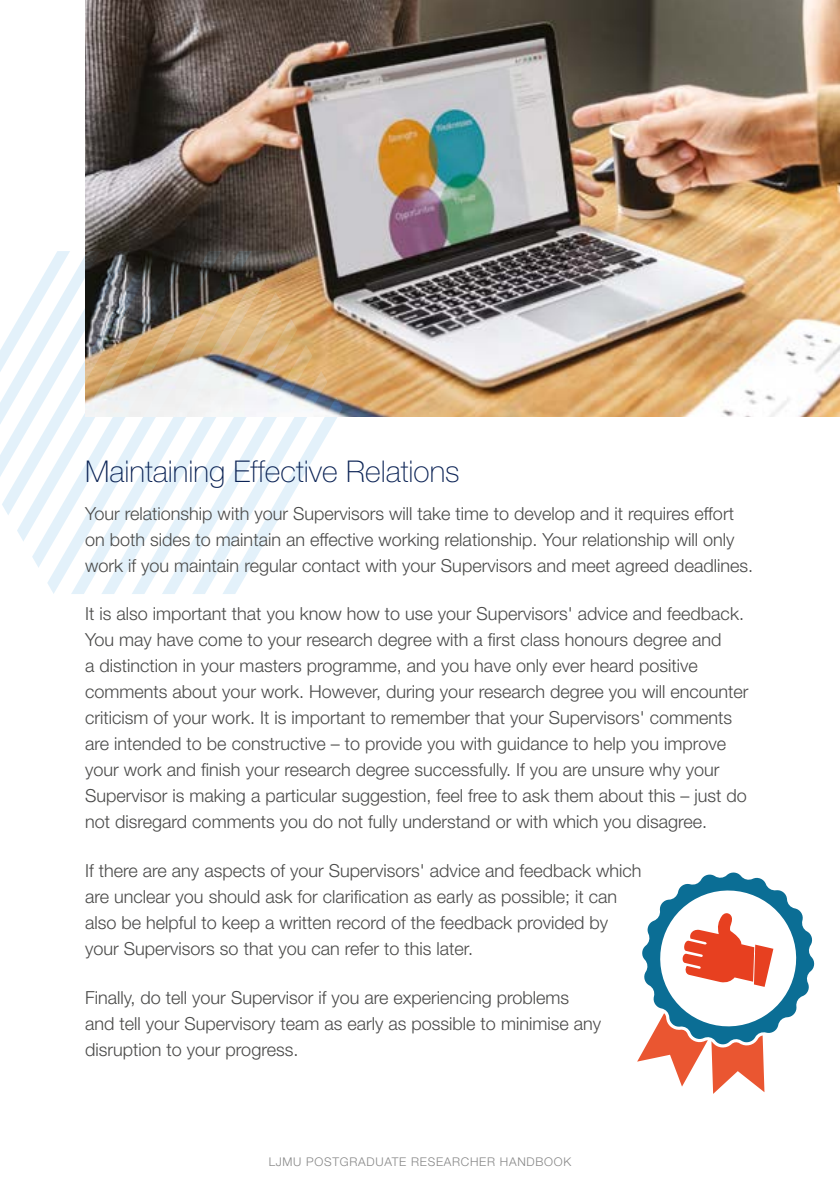
<style>
.page{position:relative;width:840px;height:1191px;background:#fff}
.page>*{position:absolute;margin:0;border:0;box-sizing:border-box;transform-origin:0 0}
.t1{font:100 30px "Helvetica Neue LT Std";color:#0b2355}
.t2{font:300 18px/26px "Helvetica Neue LT Std";color:#4a4a49}
.t3{font:300 12px "Helvetica Neue LT Std";letter-spacing:.06em;color:#878787}
</style>
<div class="page">
<img style="left:85px;top:0;width:754px;height:417px">
<svg style="left:637px;top:872px;width:178px;height:222px"></svg>
<svg style="left:0;top:318px;width:19px;height:215px"></svg>
<svg style="left:19px;top:278px;width:23px;height:290px"></svg>
<svg style="left:42px;top:251px;width:22px;height:343px"></svg>
<svg style="left:64px;top:251px;width:23px;height:343px"></svg>
<svg style="left:87px;top:251px;width:23px;height:343px"></svg>
<img style="left:110px;top:251px;width:22px;height:343px">
<svg style="left:132px;top:251px;width:23px;height:343px"></svg>
<svg style="left:155px;top:251px;width:23px;height:343px"></svg>
<svg style="left:178px;top:251px;width:22px;height:343px"></svg>
<svg style="left:200px;top:251px;width:23px;height:343px"></svg>
<svg style="left:223px;top:251px;width:23px;height:343px"></svg>
<svg style="left:246px;top:251px;width:105px;height:324px"></svg>
<h1 class="t1" style="left:85px;top:454px;width:376px">Maintaining Effective Relations</h1>
<p class="t2" style="left:85px;top:500px;width:669px">Your relationship with your Supervisors will take time to develop and it requires effort on both sides to maintain an effective working relationship. Your relationship will only work if you maintain regular contact with your Supervisors and meet agreed deadlines.</p>
<p class="t2" style="left:85px;top:600px;width:664px">It is also important that you know how to use your Supervisors' advice and feedback.<br>You may have come to your research degree with a first class honours degree and<br>a distinction in your masters programme, and you have only ever heard positive comments about your work. However, during your research degree you will encounter criticism of your work. It is important to remember that your Supervisors' comments are intended to be constructive – to provide you with guidance to help you improve your work and finish your research degree successfully. If you are unsure why your Supervisor is making a particular suggestion, feel free to ask them about this – just do not disregard comments you do not fully understand or with which you disagree.</p>
<p class="t2" style="left:85px;top:857px;width:557px">If there are any aspects of your Supervisors' advice and feedback which are unclear you should ask for clarification as early as possible; it can also be helpful to keep a written record of the feedback provided by your Supervisors so that you can refer to this later.</p>
<p class="t2" style="left:85px;top:984px;width:517px">Finally, do tell your Supervisor if you are experiencing problems and tell your Supervisory team as early as possible to minimise any disruption to your progress.</p>
<p class="t3" style="left:268px;top:1154px;width:304px">LJMU POSTGRADUATE RESEARCHER HANDBOOK</p>
</div>
